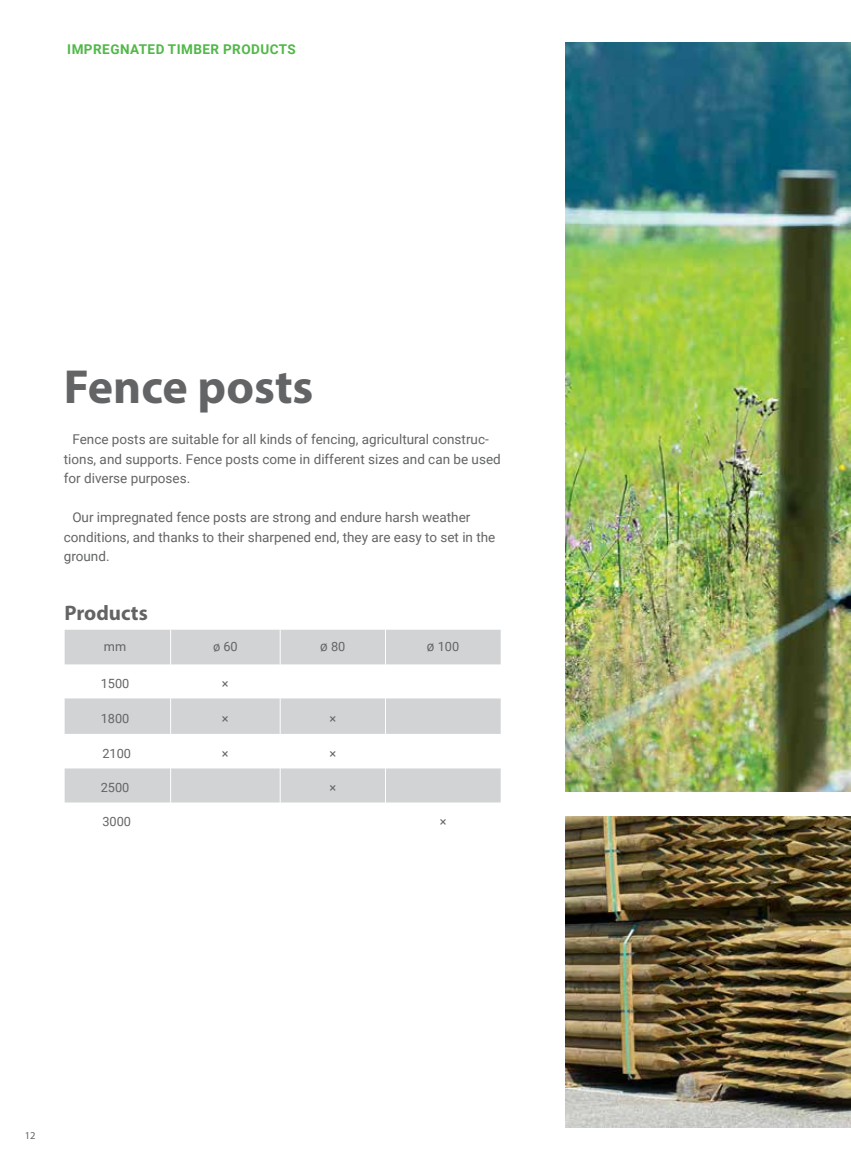
<style>
.page{position:relative;width:851px;height:1170px;background:#fff}
.page>*{position:absolute;margin:0;border:0;box-sizing:border-box;transform-origin:0 0}
.t1{font:700 48px "Myriad Pro";color:#636466}
.t2{font:700 21px "Myriad Pro";color:#636466}
.t3{font:13.5px/19.5px "Roboto";color:#636466}
.t4{font:700 13.5px "Roboto";letter-spacing:.035em;color:#50b848}
.t5{font:12.75px "Roboto";color:#636466}
.t6{font:10.5px "Myriad Pro";color:#636466}
</style>
<div class="page">
<img style="left:565px;top:816px;width:285px;height:311px">
<svg style="left:65px;top:629px;width:435px;height:173px;fill:#d1d3d4"></svg>
<hr style="left:170px;top:629px;width:1px;height:35px;background:#fff">
<hr style="left:280px;top:629px;width:1px;height:35px;background:#fff">
<hr style="left:385px;top:629px;width:1px;height:35px;background:#fff">
<hr style="left:170px;top:664px;width:1px;height:34px;background:#fff">
<hr style="left:280px;top:664px;width:1px;height:34px;background:#fff">
<hr style="left:385px;top:664px;width:1px;height:34px;background:#fff">
<hr style="left:170px;top:698px;width:1px;height:35px;background:#fff">
<hr style="left:280px;top:698px;width:1px;height:35px;background:#fff">
<hr style="left:385px;top:698px;width:1px;height:35px;background:#fff">
<hr style="left:170px;top:733px;width:1px;height:35px;background:#fff">
<hr style="left:280px;top:733px;width:1px;height:35px;background:#fff">
<hr style="left:385px;top:733px;width:1px;height:35px;background:#fff">
<hr style="left:170px;top:768px;width:1px;height:34px;background:#fff">
<hr style="left:280px;top:768px;width:1px;height:34px;background:#fff">
<hr style="left:385px;top:768px;width:1px;height:34px;background:#fff">
<img style="left:565px;top:43px;width:285px;height:748px">
<p class="t4" style="left:67px;top:40px;width:230px">IMPREGNATED TIMBER PRODUCTS</p>
<h1 class="t1" style="left:64px;top:355px;width:251px">Fence posts</h1>
<p class="t3" style="left:64px;top:429px;width:438px;text-indent:9px">Fence posts are suitable for all kinds of fencing, agricultural construc&shy;tions, and supports. Fence posts come in different sizes and can be used for diverse purposes.</p>
<p class="t3" style="left:64px;top:507px;width:433px;text-indent:9px">Our impregnated fence posts are strong and endure harsh weather conditions, and thanks to their sharpened end, they are easy to set in the ground.</p>
<h2 class="t2" style="left:64px;top:599px;width:85px">Products</h2>
<p class="t5" style="left:104px;top:637px;width:24px">mm</p>
<p class="t5" style="left:213px;top:637px;width:26px">ø 60</p>
<p class="t5" style="left:320px;top:637px;width:27px">ø 80</p>
<p class="t5" style="left:427px;top:637px;width:34px">ø 100</p>
<p class="t5" style="left:101px;top:674px;width:30px">1500</p>
<p class="t5" style="left:222px;top:674px;width:8px">×</p>
<p class="t5" style="left:101px;top:709px;width:30px">1800</p>
<p class="t5" style="left:222px;top:709px;width:8px">×</p>
<p class="t5" style="left:329px;top:709px;width:8px">×</p>
<p class="t5" style="left:102px;top:744px;width:30px">2100</p>
<p class="t5" style="left:222px;top:744px;width:8px">×</p>
<p class="t5" style="left:329px;top:744px;width:8px">×</p>
<p class="t5" style="left:101px;top:778px;width:30px">2500</p>
<p class="t5" style="left:329px;top:778px;width:8px">×</p>
<p class="t5" style="left:102px;top:812px;width:30px">3000</p>
<p class="t5" style="left:439px;top:812px;width:8px">×</p>
<p class="t6" style="left:25px;top:1128px;width:12px">12</p>
</div>
